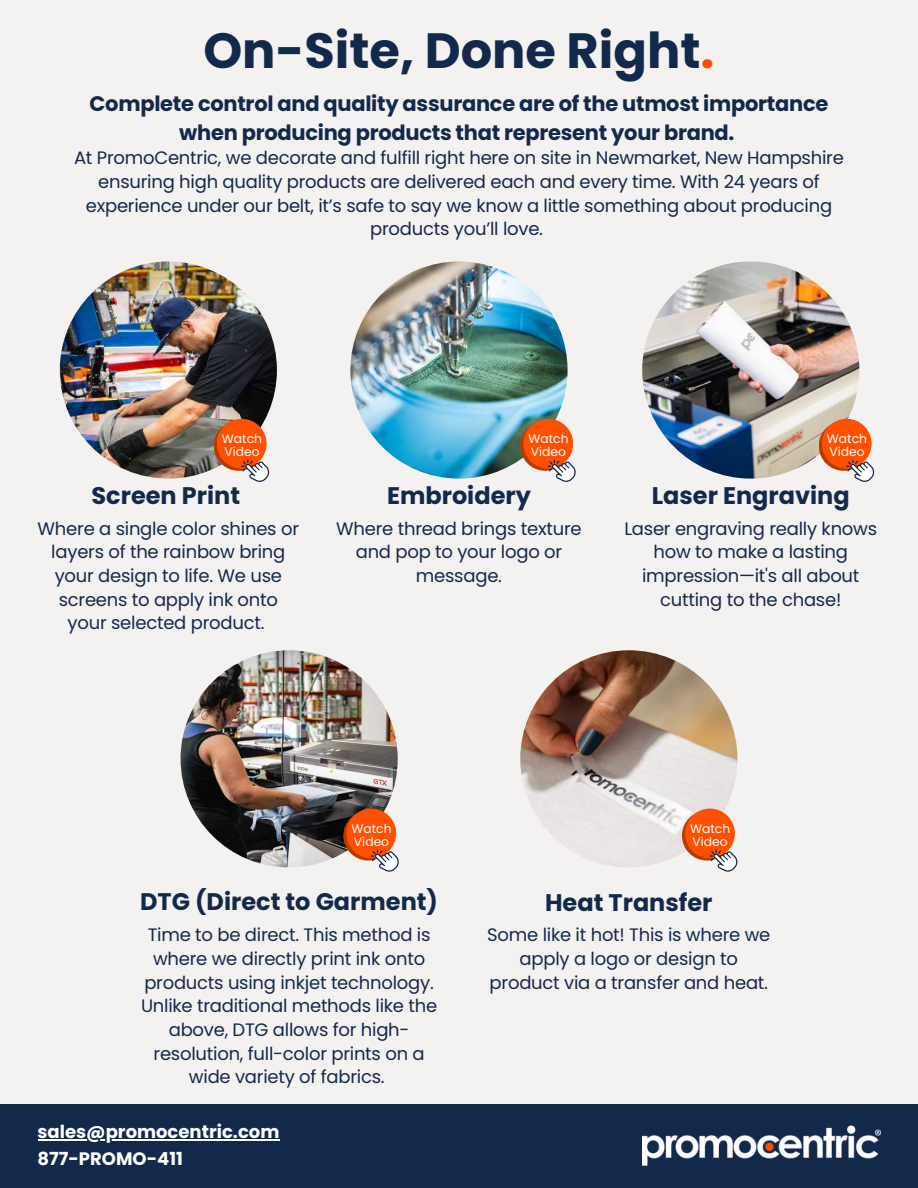
<style>
.page{position:relative;width:918px;height:1188px;background:#f4f2f0}
.page>*{position:absolute;margin:0;border:0;box-sizing:border-box;transform-origin:0 0}
.t1{font:700 49.5px "Poppins";color:#13294b}
.t2{font:700 24px "Poppins";color:#13294b}
.t3{font:700 21px/28.2px "Poppins";letter-spacing:-.015em;color:#13294b;text-align:center}
.t4{font:18px/23.7px "Poppins";letter-spacing:-.015em;color:#13294b;text-align:center}
.t5{font:700 18px/27px "Poppins";color:#fff}
.t6{font:12.3px/13.4px "Poppins";color:#fff}
.s1{color:#fe5000}
</style>
<div class="page">
<img style="left:642px;top:261px;width:217px;height:217px;border-radius:50%">
<img style="left:60px;top:261px;width:217px;height:218px;border-radius:50%">
<img style="left:181px;top:650px;width:217px;height:217px;border-radius:50%">
<img style="left:350px;top:261px;width:218px;height:218px;border-radius:50%">
<img style="left:520px;top:650px;width:217px;height:217px;border-radius:50%">
<div style="left:0;top:1104px;width:918px;height:84px;background:#13294b"></div>
<hr style="left:38px;top:1139px;width:241px;height:1px;background:#fff">
<img style="left:643px;top:1125px;width:237px;height:41px">
<svg style="left:214px;top:421px;width:49px;height:50px"></svg>
<div style="left:217px;top:419px;width:50px;height:50px;background:#fe5000;border-radius:50%"></div>
<svg style="left:241px;top:460px;width:28px;height:22px"></svg>
<svg style="left:520px;top:421px;width:50px;height:50px"></svg>
<div style="left:523px;top:419px;width:50px;height:50px;background:#fe5000;border-radius:50%"></div>
<svg style="left:548px;top:460px;width:28px;height:22px"></svg>
<svg style="left:343px;top:811px;width:50px;height:50px"></svg>
<div style="left:346px;top:809px;width:50px;height:49px;background:#fe5000;border-radius:50%"></div>
<svg style="left:371px;top:849px;width:28px;height:23px"></svg>
<svg style="left:819px;top:421px;width:50px;height:50px"></svg>
<div style="left:822px;top:419px;width:50px;height:50px;background:#fe5000;border-radius:50%"></div>
<svg style="left:846px;top:460px;width:28px;height:22px"></svg>
<svg style="left:682px;top:811px;width:50px;height:50px"></svg>
<div style="left:685px;top:809px;width:50px;height:49px;background:#fe5000;border-radius:50%"></div>
<svg style="left:709px;top:849px;width:28px;height:23px"></svg>
<h1 class="t1" style="left:203px;top:22px;width:513px">On-Site, Done Right<span class="s1">.</span></h1>
<p class="t3" style="left:90px;top:90px;width:740px">Complete control and quality assurance are of the utmost importance when producing products that represent your brand.</p>
<p class="t4" style="left:74px;top:146px;width:771px">At PromoCentric, we decorate and fulfill right here on site in Newmarket, New Hampshire ensuring high quality products are delivered each and every time. With 24 years of experience under our belt, it’s safe to say we know a little something about producing products you’ll love.</p>
<p class="t6" style="left:222px;top:432px;width:42px">Watch<br>Video</p>
<p class="t6" style="left:528px;top:432px;width:42px">Watch<br>Video</p>
<p class="t6" style="left:827px;top:432px;width:42px">Watch<br>Video</p>
<h2 class="t2" style="left:92px;top:482px;width:150px">Screen Print</h2>
<h2 class="t2" style="left:652px;top:481px;width:199px">Laser Engraving</h2>
<h2 class="t2" style="left:387px;top:482px;width:145px">Embroidery</h2>
<p class="t4" style="left:38px;top:517px;width:263px">Where a single color shines or layers of the rainbow bring your design to life. We use screens to apply ink onto your selected product.</p>
<p class="t4" style="left:624px;top:517px;width:254px">Laser engraving really knows how to make a lasting impression—it's all about cutting to the chase!</p>
<p class="t4" style="left:336px;top:517px;width:247px">Where thread brings texture and pop to your logo or message.</p>
<p class="t6" style="left:351px;top:822px;width:42px">Watch<br>Video</p>
<p class="t6" style="left:690px;top:822px;width:42px">Watch<br>Video</p>
<h2 class="t2" style="left:140px;top:888px;width:299px">DTG (Direct to Garment)</h2>
<h2 class="t2" style="left:545px;top:888px;width:169px">Heat Transfer</h2>
<p class="t4" style="left:141px;top:923px;width:298px">Time to be direct. This method is where we directly print ink onto products using inkjet technology.<br>Unlike traditional methods like the above, DTG allows for high&shy;resolution, full-color prints on a wide variety of fabrics.</p>
<p class="t4" style="left:487px;top:923px;width:285px">Some like it hot! This is where we apply a logo or design to product via a transfer and heat.</p>
<p class="t5" style="left:38px;top:1118px;width:243px">sales@promocentric.com<br>877-PROMO-411</p>
</div>
